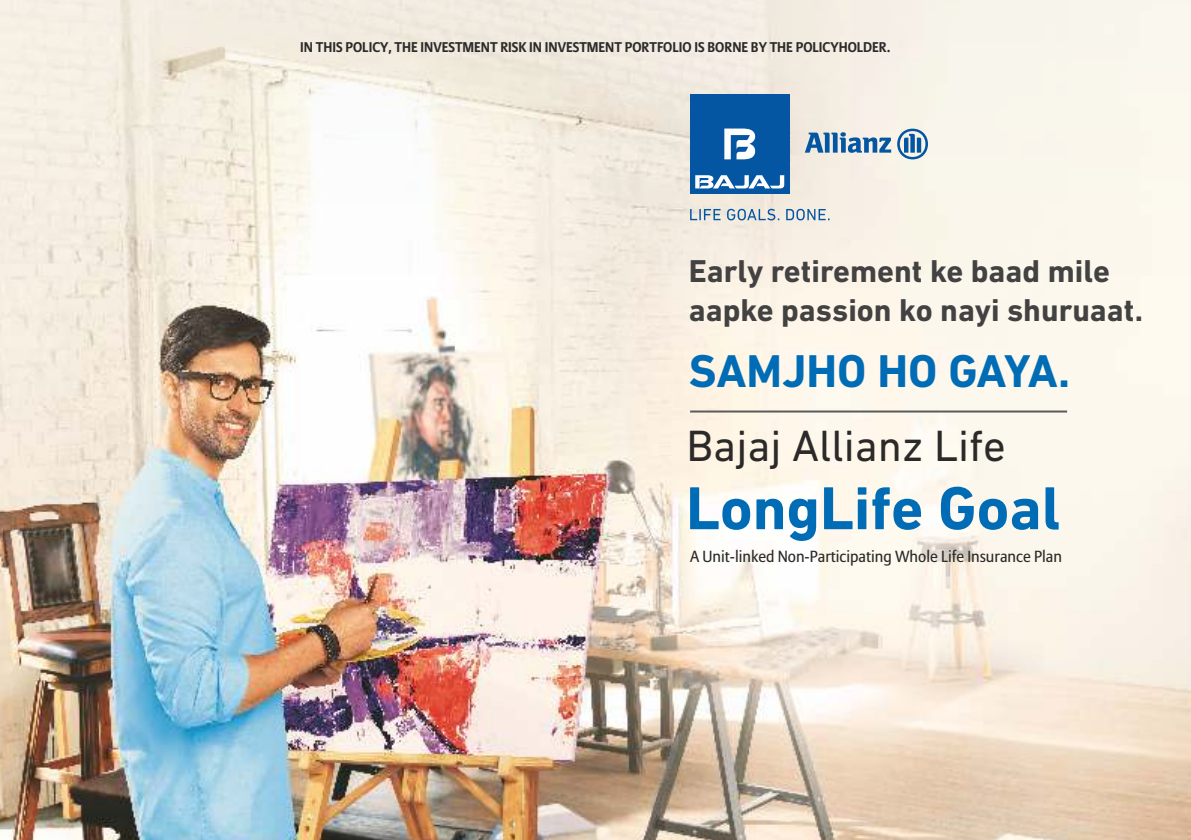
<style>
.page{position:relative;width:1191px;height:840px;background:#fff}
.page>*{position:absolute;margin:0;border:0;box-sizing:border-box;transform-origin:0 0}
.t1{font:700 61.6px "DIN Next LT Pro";color:#006cb5}
.t2{font:700 46.8px "DIN Next LT Pro";color:#006cb5}
.t3{font:44.4px "DIN Next LT Pro";color:#2b2a29}
.t4{font:700 32px/38.6px "DIN Next LT Pro";color:#434242}
.t5{font:16px "Allianz Sans";color:#2b2a29}
.t6{font:700 14px "Allianz Sans";color:#2b2a29}
</style>
<div class="page">
<img style="left:0;top:0;width:1191px;height:839px">
<hr style="left:690px;top:410px;width:377px;height:2px;background:#5b5b5b">
<svg style="left:690px;top:209px;width:30px;height:11px"></svg>
<svg style="left:727px;top:209px;width:52px;height:11px"></svg>
<svg style="left:786px;top:209px;width:43px;height:11px"></svg>
<svg style="left:897px;top:128px;width:31px;height:31px"></svg>
<svg style="left:804px;top:132px;width:87px;height:21px"></svg>
<div style="left:690px;top:94px;width:99px;height:99px;background:#0456a2"></div>
<svg style="left:695px;top:175px;width:89px;height:13px"></svg>
<svg style="left:724px;top:128px;width:31px;height:31px"></svg>
<p class="t6" style="left:300px;top:40px;width:592px">IN THIS POLICY, THE INVESTMENT RISK IN INVESTMENT PORTFOLIO IS BORNE BY THE POLICYHOLDER.</p>
<h3 class="t4" style="left:689px;top:255px;width:456px">Early retirement ke baad mile aapke passion ko nayi shuruaat.</h3>
<h2 class="t2" style="left:689px;top:352px;width:383px">SAMJHO HO GAYA.</h2>
<h3 class="t3" style="left:686px;top:427px;width:321px">Bajaj Allianz Life</h3>
<h1 class="t1" style="left:686px;top:482px;width:376px">LongLife Goal</h1>
<p class="t5" style="left:690px;top:549px;width:373px">A Unit-linked Non-Participating Whole Life Insurance Plan</p>
</div>
